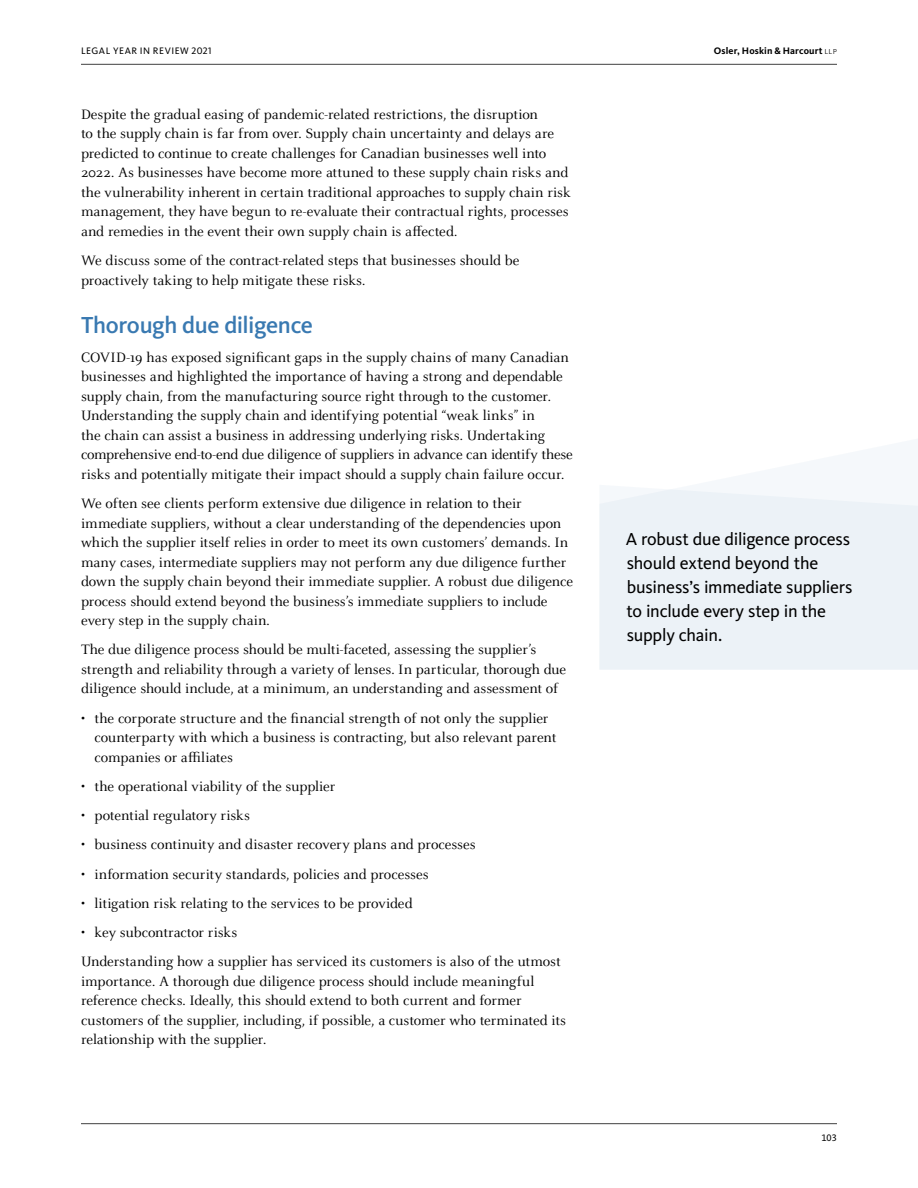
<style>
.page{position:relative;width:918px;height:1188px;background:#fff}
.page>*{position:absolute;margin:0;border:0;box-sizing:border-box;transform-origin:0 0}
.t1{font:500 24px "Kievit Pro";color:#3979b1}
.t2{font:18px/24px "Kievit Pro";letter-spacing:-.015em;color:#000}
.t3{font:15px/19.5px "Celeste OT";letter-spacing:-.005em;color:#000}
.t4{font:9.75px "Kievit Pro";letter-spacing:.055em;color:#000}
.t5{font:700 9.75px "Kievit Pro";letter-spacing:.015em;color:#000}
.s1{font-weight:300}
</style>
<div class="page">
<hr style="left:81px;top:1123px;width:756px;height:1px;background:#414141">
<hr style="left:81px;top:64px;width:756px;height:1px;background:#414141">
<div style="left:599px;top:489px;width:319px;height:181px;background:#ecf2f7"></div>
<p class="t4" style="left:81px;top:45px;width:132px">LEGAL YEAR IN REVIEW 2021</p>
<p class="t5" style="left:714px;top:45px;width:125px">Osler, Hoskin &amp; Harcourt <span class="s1">llp</span></p>
<p class="t3" style="left:81px;top:105px;width:491px">Despite the gradual easing of pandemic-related restrictions, the disruption<br>to the supply chain is far from over. Supply chain uncertainty and delays are predicted to continue to create challenges for Canadian businesses well into 2022. As businesses have become more attuned to these supply chain risks and the vulnerability inherent in certain traditional approaches to supply chain risk management, they have begun to re-evaluate their contractual rights, processes and remedies in the event their own supply chain is affected.</p>
<p class="t3" style="left:81px;top:251px;width:440px">We discuss some of the contract-related steps that businesses should be proactively taking to help mitigate these risks.</p>
<h1 class="t1" style="left:81px;top:310px;width:233px">Thorough due diligence</h1>
<p class="t3" style="left:81px;top:348px;width:493px">COVID-19 has exposed significant gaps in the supply chains of many Canadian businesses and highlighted the importance of having a strong and dependable supply chain, from the manufacturing source right through to the customer.<br>Understanding the supply chain and identifying potential “weak links” in<br>the chain can assist a business in addressing underlying risks. Undertaking comprehensive end-to-end due diligence of suppliers in advance can identify these risks and potentially mitigate their impact should a supply chain failure occur.</p>
<p class="t3" style="left:81px;top:494px;width:494px">We often see clients perform extensive due diligence in relation to their immediate suppliers, without a clear understanding of the dependencies upon which the supplier itself relies in order to meet its own customers’ demands. In many cases, intermediate suppliers may not perform any due diligence further down the supply chain beyond their immediate supplier. A robust due diligence process should extend beyond the business’s immediate suppliers to include every step in the supply chain.</p>
<p class="t3" style="left:81px;top:640px;width:487px">The due diligence process should be multi-faceted, assessing the supplier’s strength and reliability through a variety of lenses. In particular, thorough due diligence should include, at a minimum, an understanding and assessment of</p>
<p class="t3" style="left:94px;top:708px;width:463px;text-indent:-14px">• the corporate structure and the financial strength of not only the supplier counterparty with which a business is contracting, but also relevant parent companies or affiliates</p>
<p class="t3" style="left:81px;top:777px;width:256px">• the operational viability of the supplier</p>
<p class="t3" style="left:81px;top:806px;width:171px">• potential regulatory risks</p>
<p class="t3" style="left:81px;top:835px;width:396px">• business continuity and disaster recovery plans and processes</p>
<p class="t3" style="left:81px;top:864px;width:349px">• information security standards, policies and processes</p>
<p class="t3" style="left:81px;top:894px;width:333px">• litigation risk relating to the services to be provided</p>
<p class="t3" style="left:81px;top:918px;width:481px;line-height:29.2px">• key subcontractor risks<br>Understanding how a supplier has serviced its customers is also of the utmost</p>
<p class="t3" style="left:81px;top:972px;width:487px">importance. A thorough due diligence process should include meaningful reference checks. Ideally, this should extend to both current and former customers of the supplier, including, if possible, a customer who terminated its relationship with the supplier.</p>
<p class="t2" style="left:626px;top:527px;width:228px">A robust due diligence process should extend beyond the business’s immediate suppliers to include every step in the supply chain.</p>
<p class="t4" style="left:821px;top:1132px;width:17px">103</p>
</div>
